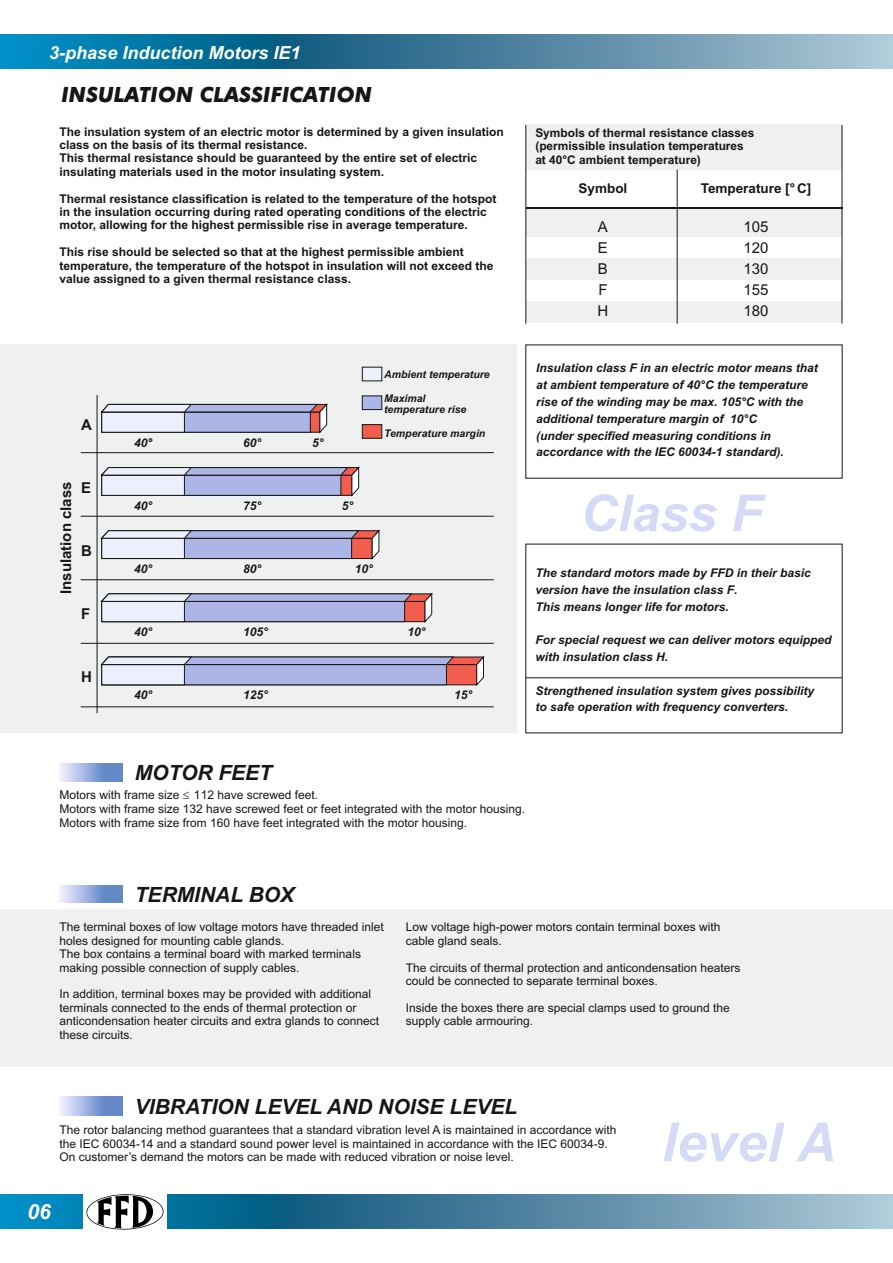
<style>
.page{position:relative;width:893px;height:1263px;background:#fff}
.page>*{position:absolute;margin:0;border:0;box-sizing:border-box;transform-origin:0 0}
.t1{font:italic 700 54px "Arial";color:#d6daf6}
.t2{font:italic 700 51px "Arial";color:#d6daf6}
.t3{font:italic 700 21px "Arial";color:#151616}
.t4{font:italic 700 21px "Futura BT";color:#151616}
.t5{font:italic 700 21px "Arial";color:#fff}
.t6{font:italic 700 18px "Arial";color:#fff}
.t7{font:700 15px "Arial";color:#151616}
.t8{font:15px "Arial";color:#151616}
.t9{font:700 13.5px "Arial";color:#151616}
.t10{font:12px/13.4px "Arial";color:#151616}
.t11{font:700 12px/13.4px "Arial";color:#151616}
.t12{font:italic 700 12px/16.8px "Arial";color:#151616}
.t13{font:italic 700 10.5px/11.7px "Arial";color:#151616}
.s1{color:#000}
</style>
<div class="page">
<div style="left:0;top:344px;width:517px;height:388px;background:#eff1f0"></div>
<svg style="left:101px;top:404px;width:226px;height:29px"></svg>
<svg style="left:101px;top:467px;width:258px;height:29px"></svg>
<svg style="left:101px;top:530px;width:279px;height:29px"></svg>
<svg style="left:101px;top:593px;width:331px;height:29px"></svg>
<svg style="left:101px;top:657px;width:383px;height:29px"></svg>
<div style="left:362px;top:367px;width:20px;height:14px;background:#edf0fc"></div>
<div style="left:362px;top:396px;width:20px;height:14px;background:#acb5e6;border:1px solid #151616"></div>
<div style="left:362px;top:424px;width:20px;height:14px;background:#f35d4d;border:1px solid #151616"></div>
<hr style="left:81px;top:452px;width:413px;height:1px;background:#151616">
<hr style="left:81px;top:516px;width:413px;height:1px;background:#151616">
<hr style="left:97px;top:395px;width:1px;height:318px;background:#151616">
<hr style="left:81px;top:579px;width:413px;height:1px;background:#151616">
<hr style="left:81px;top:643px;width:413px;height:1px;background:#151616">
<hr style="left:81px;top:707px;width:413px;height:1px;background:#151616">
<hr style="left:526px;top:677px;width:316px;height:1px;background:#151616">
<div style="left:0;top:909px;width:893px;height:157px;background:#eff1f0"></div>
<svg style="left:60px;top:763px;width:63px;height:19px"></svg>
<svg style="left:60px;top:885px;width:63px;height:18px"></svg>
<svg style="left:60px;top:1097px;width:63px;height:18px"></svg>
<div style="left:526px;top:124px;width:316px;height:199px;background:#eff1f0"></div>
<div style="left:526px;top:172px;width:316px;height:37px;background:#151616"></div>
<div style="left:526px;top:171px;width:316px;height:36px;background:#fff"></div>
<div style="left:517px;top:237px;width:325px;height:21px;background:#fff"></div>
<div style="left:517px;top:280px;width:325px;height:21px;background:#fff"></div>
<hr style="left:526px;top:125px;width:1px;height:199px;background:#151616">
<hr style="left:677px;top:169px;width:1px;height:155px;background:#151616">
<hr style="left:842px;top:125px;width:1px;height:199px;background:#151616">
<svg style="left:0;top:1195px;width:893px;height:34px;background:#4789a8"></svg>
<div style="left:83px;top:1193px;width:83px;height:40px;background:#fff"></div>
<svg style="left:86px;top:1194px;width:78px;height:36px"></svg>
<svg style="left:0;top:34px;width:893px;height:34px;background:#4188a8"></svg>
<h3 class="t6" style="left:49px;top:46px;width:253px">3-phase Induction Motors IE1</h3>
<h3 class="t4" style="left:61px;top:86px;width:312px">INSULATION CLASSIFICATION</h3>
<p class="t11" style="left:60px;top:126px;width:446px">The insulation system of an electric motor is determined by a given insulation class on the basis of its thermal resistance.<br>This thermal resistance should be guaranteed by the entire set of electric insulating materials used in the motor insulating system.</p>
<p class="t11" style="left:60px;top:193px;width:438px">Thermal resistance classification is related to the temperature of the hotspot in the insulation occurring during rated operating conditions of the electric motor, allowing for the highest permissible rise in average temperature.</p>
<p class="t11" style="left:60px;top:246px;width:436px">This rise should be selected so that at the highest permissible ambient temperature, the temperature of the hotspot in insulation will not exceed the value assigned to a given thermal resistance class.</p>
<p class="t7" style="left:81px;top:419px;width:12px">A</p>
<p class="t7" style="left:60px;top:594px;width:114px;rotate:-90deg">Insulation class</p>
<p class="t7" style="left:81px;top:482px;width:12px">E</p>
<p class="t7" style="left:81px;top:545px;width:12px">B</p>
<p class="t7" style="left:81px;top:608px;width:11px">F</p>
<p class="t7" style="left:81px;top:671px;width:12px">H</p>
<p class="t12" style="left:134px;top:435px;width:20px">40<span class="s1">°</span></p>
<p class="t12" style="left:134px;top:498px;width:20px">40°</p>
<p class="t12" style="left:134px;top:562px;width:20px">40°</p>
<p class="t12" style="left:134px;top:625px;width:20px">40°</p>
<p class="t12" style="left:134px;top:688px;width:20px">40°</p>
<p class="t12" style="left:243px;top:435px;width:20px">60°</p>
<p class="t12" style="left:312px;top:435px;width:13px">5°</p>
<p class="t13" style="left:384px;top:369px;width:107px">Ambient temperature</p>
<p class="t13" style="left:384px;top:393px;width:84px">Maximal temperature rise</p>
<p class="t13" style="left:384px;top:428px;width:103px">Temperature margin</p>
<p class="t12" style="left:243px;top:498px;width:20px">75°</p>
<p class="t12" style="left:342px;top:498px;width:13px">5°</p>
<p class="t12" style="left:243px;top:562px;width:20px">80°</p>
<p class="t12" style="left:355px;top:562px;width:20px">10°</p>
<p class="t12" style="left:243px;top:625px;width:26px">105°</p>
<p class="t12" style="left:408px;top:625px;width:20px">10°</p>
<p class="t12" style="left:243px;top:688px;width:26px">125°</p>
<p class="t12" style="left:454px;top:688px;width:20px">15°</p>
<p class="t11" style="left:535px;top:127px;width:221px">Symbols of thermal resistance classes (permissible insulation temperatures at 40°C ambient temperature)</p>
<p class="t9" style="left:579px;top:183px;width:50px">Symbol</p>
<p class="t9" style="left:701px;top:183px;width:112px">Temperature [° C]</p>
<p class="t8" style="left:598px;top:221px;width:12px">A</p>
<p class="t8" style="left:743px;top:221px;width:27px">105</p>
<p class="t8" style="left:598px;top:242px;width:12px">E</p>
<p class="t8" style="left:743px;top:242px;width:27px">120</p>
<p class="t8" style="left:598px;top:263px;width:12px">B</p>
<p class="t8" style="left:743px;top:263px;width:27px">130</p>
<p class="t8" style="left:598px;top:284px;width:11px">F</p>
<p class="t8" style="left:743px;top:284px;width:27px">155</p>
<p class="t8" style="left:598px;top:305px;width:12px">H</p>
<p class="t8" style="left:743px;top:305px;width:27px">180</p>
<p class="t12" style="left:536px;top:361px;width:283px">Insulation class F in an electric motor means that at ambient temperature of 40°C the temperature rise of the winding may be max. 105°C with the additional temperature margin of 10°C<br>(under specified measuring conditions in accordance with the IEC 60034-1 standard).</p>
<h2 class="t2" style="left:581px;top:494px;width:183px">Class F</h2>
<p class="t12" style="left:535px;top:566px;width:277px">The standard motors made by FFD in their basic version have the insulation class F.<br>This means longer life for motors.</p>
<p class="t12" style="left:535px;top:633px;width:298px">For special request we can deliver motors equipped with insulation class H.</p>
<p class="t12" style="left:535px;top:683px;width:280px">Strengthened insulation system gives possibility to safe operation with frequency converters.</p>
<h3 class="t3" style="left:135px;top:765px;width:139px">MOTOR FEET</h3>
<p class="t10" style="left:60px;top:788px;width:467px;line-height:14.1px">Motors with frame size 112 have screwed feet.<br>Motors with frame size 132 have screwed feet or feet integrated with the motor housing.<br>Motors with frame size from 160 have feet integrated with the motor housing.</p>
<h3 class="t3" style="left:135px;top:886px;width:161px">TERMINAL BOX</h3>
<p class="t10" style="left:60px;top:922px;width:326px">The terminal boxes of low voltage motors have threaded inlet holes designed for mounting cable glands.<br>The box contains a terminal board with marked terminals making possible connection of supply cables.</p>
<p class="t10" style="left:60px;top:989px;width:321px">In addition, terminal boxes may be provided with additional terminals connected to the ends of thermal protection or anticondensation heater circuits and extra glands to connect these circuits.</p>
<p class="t10" style="left:406px;top:922px;width:316px">Low voltage high-power motors contain terminal boxes with cable gland seals.</p>
<p class="t10" style="left:406px;top:962px;width:336px">The circuits of thermal protection and anticondensation heaters could be connected to separate terminal boxes.</p>
<p class="t10" style="left:406px;top:1002px;width:326px">Inside the boxes there are special clamps used to ground the supply cable armouring.</p>
<h3 class="t3" style="left:135px;top:1098px;width:384px">VIBRATION LEVEL AND NOISE LEVEL</h3>
<p class="t10" style="left:60px;top:1124px;width:558px">The rotor balancing method guarantees that a standard vibration level A is maintained in accordance with the IEC 60034-14 and a standard sound power level is maintained in accordance with the IEC 60034-9.<br>On customer’s demand the motors can be made with reduced vibration or noise level.</p>
<h3 class="t5" style="left:28px;top:1204px;width:25px">06</h3>
<h1 class="t1" style="left:662px;top:1122px;width:176px">level A</h1>
</div>
